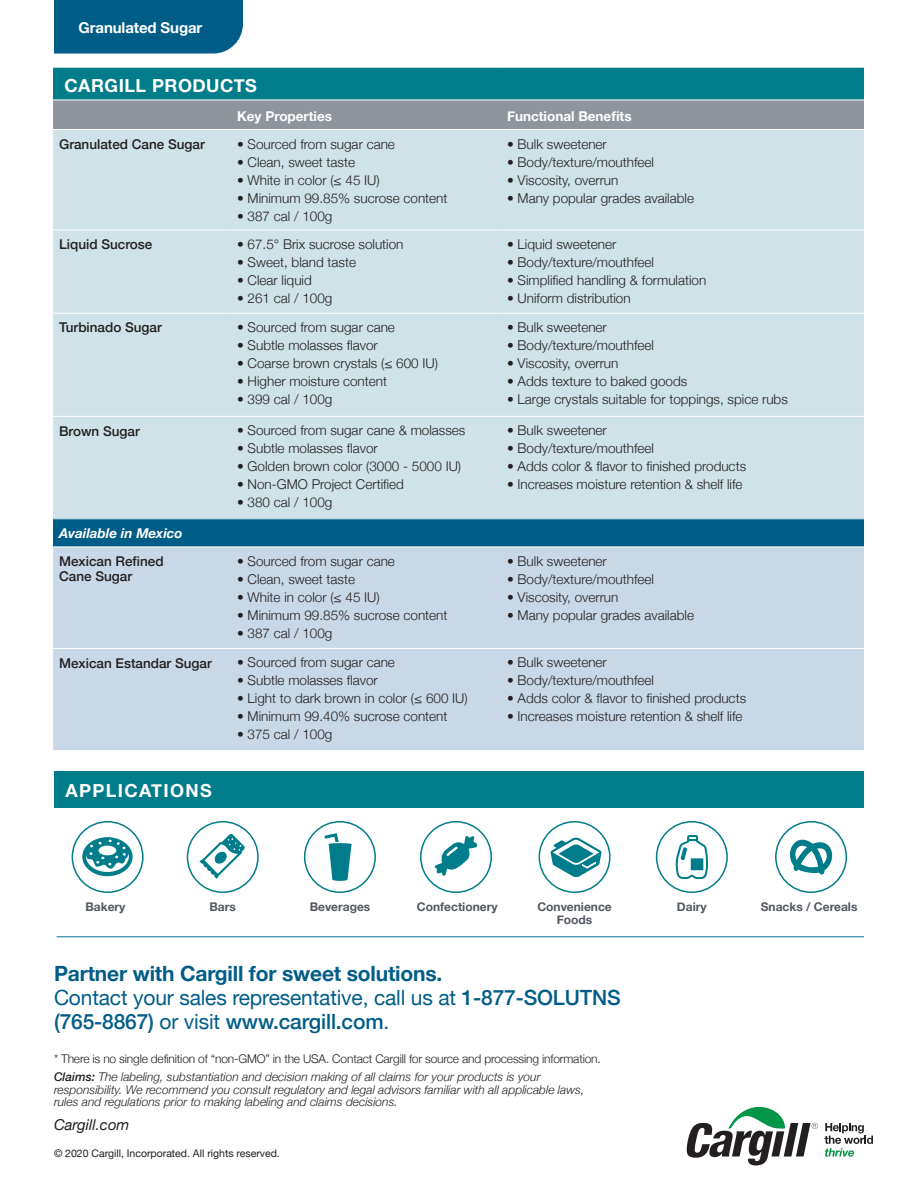
<style>
.page{position:relative;width:918px;height:1188px;background:#fff}
.page>*{position:absolute;margin:0;border:0;box-sizing:border-box;transform-origin:0 0}
.t1{font:21px/24px "Helvetica Neue";letter-spacing:-.01em;color:#005d87}
.t2{font:700 21px "Helvetica Neue";letter-spacing:-.01em;color:#005d87}
.t3{font:700 18px "Helvetica Neue";letter-spacing:.025em;color:#fff}
.t4{font:700 18px "Helvetica Neue";letter-spacing:.075em;color:#fff}
.t5{font:700 15px "Helvetica Neue";letter-spacing:-.01em;color:#fff}
.t6{font:italic 15px "Helvetica Neue";color:#231f20}
.t7{font:300 13.5px "Helvetica Neue";color:#231f20}
.t8{font:500 13.5px/15px "Helvetica Neue";color:#231f20}
.t9{font:700 13.5px "Helvetica Neue";color:#fff}
.t10{font:italic 700 13.5px "Helvetica Neue";color:#fff}
.FOOTNOTES{font:italic 300 12px/12.8px "Helvetica Neue";color:#231f20}
.t11{font:300 12px "Helvetica Neue";letter-spacing:-.015em;color:#231f20}
.t12{font:700 12px/13.5px "Helvetica Neue";color:#535860;text-align:center}
.FOOTNOTES-2{font:10.5px "Helvetica Neue";color:#231f20}
.s1{font-weight:500}
</style>
<div class="page">
<div style="left:54px;top:0;width:189px;height:54px;background:#005d87"></div>
<svg style="left:686px;top:1107px;width:132px;height:59px"></svg>
<svg style="left:825px;top:1123px;width:48px;height:34px"></svg>
<div style="left:53px;top:67px;width:811px;height:33px;background:#007c8a"></div>
<div style="left:53px;top:101px;width:811px;height:28px;background:#8f959d"></div>
<div style="left:53px;top:130px;width:811px;height:388px;background:#cee2e7"></div>
<div style="left:53px;top:519px;width:811px;height:28px;background:#005d87"></div>
<div style="left:53px;top:548px;width:811px;height:202px;background:#c9d8e6"></div>
<hr style="left:53px;top:67px;width:178px;height:1px;background:#fff">
<hr style="left:231px;top:67px;width:270px;height:1px;background:#fff">
<hr style="left:501px;top:67px;width:363px;height:1px;background:#fff">
<hr style="left:53px;top:230px;width:178px;height:1px;background:#fff">
<hr style="left:231px;top:230px;width:270px;height:1px;background:#fff">
<hr style="left:501px;top:230px;width:363px;height:1px;background:#fff">
<hr style="left:53px;top:313px;width:178px;height:1px;background:#fff">
<hr style="left:231px;top:313px;width:270px;height:1px;background:#fff">
<hr style="left:501px;top:313px;width:363px;height:1px;background:#fff">
<hr style="left:53px;top:416px;width:178px;height:1px;background:#fff">
<hr style="left:231px;top:416px;width:270px;height:1px;background:#fff">
<hr style="left:501px;top:416px;width:363px;height:1px;background:#fff">
<hr style="left:53px;top:648px;width:178px;height:1px;background:#fff">
<hr style="left:231px;top:648px;width:270px;height:1px;background:#fff">
<hr style="left:501px;top:648px;width:363px;height:1px;background:#fff">
<div style="left:54px;top:771px;width:810px;height:37px;background:#007c8a"></div>
<div style="left:304px;top:821px;width:72px;height:72px;border:2px solid #007c8a;border-radius:50%"></div>
<svg style="left:324px;top:833px;width:28px;height:48px"></svg>
<div style="left:420px;top:821px;width:72px;height:72px;border:2px solid #007c8a;border-radius:50%"></div>
<svg style="left:435px;top:836px;width:42px;height:40px"></svg>
<div style="left:539px;top:821px;width:72px;height:72px;border:2px solid #007c8a;border-radius:50%"></div>
<svg style="left:550px;top:837px;width:52px;height:40px"></svg>
<hr style="left:57px;top:936px;width:807px;height:1px;background:#007c8a">
<div style="left:72px;top:821px;width:72px;height:72px;border:2px solid #007c8a;border-radius:50%"></div>
<svg style="left:82px;top:837px;width:51px;height:39px"></svg>
<div style="left:775px;top:821px;width:72px;height:72px;border:2px solid #007c8a;border-radius:50%"></div>
<svg style="left:790px;top:839px;width:42px;height:36px"></svg>
<div style="left:656px;top:821px;width:72px;height:72px;border:2px solid #007c8a;border-radius:50%"></div>
<svg style="left:675px;top:835px;width:33px;height:44px"></svg>
<div style="left:187px;top:821px;width:72px;height:72px;border:2px solid #007c8a;border-radius:50%"></div>
<svg style="left:199px;top:834px;width:46px;height:45px"></svg>
<p class="t5" style="left:79px;top:16px;width:125px">Granulated Sugar</p>
<p class="t3" style="left:65px;top:72px;width:194px">CARGILL PRODUCTS</p>
<p class="t9" style="left:237px;top:106px;width:96px">Key Properties</p>
<p class="t9" style="left:507px;top:106px;width:126px">Functional Benefits</p>
<p class="t8" style="left:59px;top:135px;width:147px">Granulated Cane Sugar</p>
<p class="t7" style="left:237px;top:133px;width:159px">• Sourced from sugar cane</p>
<p class="t7" style="left:237px;top:151px;width:120px">• Clean, sweet taste</p>
<p class="t7" style="left:237px;top:169px;width:144px">• White in color (≤ 45 IU)</p>
<p class="t7" style="left:237px;top:187px;width:212px">• Minimum 99.85% sucrose content</p>
<p class="t7" style="left:237px;top:205px;width:97px">• 387 cal / 100g</p>
<p class="t7" style="left:507px;top:133px;width:101px">• Bulk sweetener</p>
<p class="t7" style="left:507px;top:151px;width:149px">• Body/texture/mouthfeel</p>
<p class="t7" style="left:507px;top:169px;width:113px">• Viscosity, overrun</p>
<p class="t7" style="left:507px;top:187px;width:188px">• Many popular grades available</p>
<p class="t8" style="left:59px;top:236px;width:95px">Liquid Sucrose</p>
<p class="t7" style="left:237px;top:233px;width:168px">• 67.5° Brix sucrose solution</p>
<p class="t7" style="left:237px;top:251px;width:121px">• Sweet, bland taste</p>
<p class="t7" style="left:237px;top:269px;width:76px">• Clear liquid</p>
<p class="t7" style="left:237px;top:287px;width:97px">• 261 cal / 100g</p>
<p class="t8" style="left:59px;top:319px;width:104px">Turbinado Sugar</p>
<p class="t7" style="left:237px;top:317px;width:159px">• Sourced from sugar cane</p>
<p class="t7" style="left:237px;top:335px;width:142px">• Subtle molasses flavor</p>
<p class="t7" style="left:237px;top:353px;width:202px">• Coarse brown crystals (≤ 600 IU)</p>
<p class="t7" style="left:237px;top:371px;width:152px">• Higher moisture content</p>
<p class="t7" style="left:237px;top:389px;width:97px">• 399 cal / 100g</p>
<p class="t8" style="left:59px;top:422px;width:82px">Brown Sugar</p>
<p class="t7" style="left:237px;top:420px;width:230px">• Sourced from sugar cane &amp; molasses</p>
<p class="t7" style="left:237px;top:438px;width:142px">• Subtle molasses flavor</p>
<p class="t7" style="left:237px;top:456px;width:226px">• Golden brown color (3000 - 5000 IU)</p>
<p class="t7" style="left:237px;top:474px;width:168px">• Non-GMO Project Certified</p>
<p class="t7" style="left:237px;top:492px;width:97px">• 380 cal / 100g</p>
<p class="t10" style="left:59px;top:523px;width:125px">Available in Mexico</p>
<p class="t8" style="left:59px;top:553px;width:106px">Mexican Refined<br>Cane Sugar</p>
<p class="t7" style="left:237px;top:550px;width:159px">• Sourced from sugar cane</p>
<p class="t7" style="left:237px;top:568px;width:120px">• Clean, sweet taste</p>
<p class="t7" style="left:237px;top:586px;width:144px">• White in color (≤ 45 IU)</p>
<p class="t7" style="left:237px;top:604px;width:212px">• Minimum 99.85% sucrose content</p>
<p class="t7" style="left:237px;top:622px;width:97px">• 387 cal / 100g</p>
<p class="t8" style="left:59px;top:654px;width:154px">Mexican Estandar Sugar</p>
<p class="t7" style="left:237px;top:652px;width:159px">• Sourced from sugar cane</p>
<p class="t7" style="left:237px;top:670px;width:142px">• Subtle molasses flavor</p>
<p class="t7" style="left:237px;top:688px;width:232px">• Light to dark brown in color (≤ 600 IU)</p>
<p class="t7" style="left:237px;top:706px;width:212px">• Minimum 99.40% sucrose content</p>
<p class="t7" style="left:237px;top:724px;width:97px">• 375 cal / 100g</p>
<p class="t4" style="left:65px;top:776px;width:148px">APPLICATIONS</p>
<p class="t7" style="left:507px;top:233px;width:111px">• Liquid sweetener</p>
<p class="t7" style="left:507px;top:251px;width:149px">• Body/texture/mouthfeel</p>
<p class="t7" style="left:507px;top:269px;width:201px">• Simplified handling &amp; formulation</p>
<p class="t7" style="left:507px;top:287px;width:125px">• Uniform distribution</p>
<p class="t7" style="left:507px;top:317px;width:101px">• Bulk sweetener</p>
<p class="t7" style="left:507px;top:335px;width:149px">• Body/texture/mouthfeel</p>
<p class="t7" style="left:507px;top:353px;width:113px">• Viscosity, overrun</p>
<p class="t7" style="left:507px;top:371px;width:182px">• Adds texture to baked goods</p>
<p class="t7" style="left:507px;top:389px;width:282px">• Large crystals suitable for toppings, spice rubs</p>
<p class="t7" style="left:507px;top:420px;width:101px">• Bulk sweetener</p>
<p class="t7" style="left:507px;top:438px;width:149px">• Body/texture/mouthfeel</p>
<p class="t7" style="left:507px;top:456px;width:241px">• Adds color &amp; flavor to finished products</p>
<p class="t7" style="left:507px;top:474px;width:237px">• Increases moisture retention &amp; shelf life</p>
<p class="t7" style="left:507px;top:550px;width:101px">• Bulk sweetener</p>
<p class="t7" style="left:507px;top:568px;width:149px">• Body/texture/mouthfeel</p>
<p class="t7" style="left:507px;top:586px;width:113px">• Viscosity, overrun</p>
<p class="t7" style="left:507px;top:604px;width:188px">• Many popular grades available</p>
<p class="t7" style="left:507px;top:652px;width:101px">• Bulk sweetener</p>
<p class="t7" style="left:507px;top:670px;width:149px">• Body/texture/mouthfeel</p>
<p class="t7" style="left:507px;top:688px;width:241px">• Adds color &amp; flavor to finished products</p>
<p class="t7" style="left:507px;top:706px;width:237px">• Increases moisture retention &amp; shelf life</p>
<p class="t12" style="left:85px;top:900px;width:42px">Bakery</p>
<p class="t12" style="left:210px;top:900px;width:28px">Bars</p>
<p class="t12" style="left:310px;top:900px;width:62px">Beverages</p>
<p class="t12" style="left:417px;top:900px;width:82px">Confectionery</p>
<p class="t12" style="left:537px;top:900px;width:76px">Convenience<br>Foods</p>
<p class="t12" style="left:677px;top:900px;width:31px">Dairy</p>
<p class="t12" style="left:761px;top:900px;width:98px">Snacks / Cereals</p>
<p class="t2" style="left:54px;top:957px;width:390px">Partner with Cargill for sweet solutions.</p>
<p class="t1" style="left:54px;top:986px;width:568px">Contact your sales representative, call us at <span class="s1">1-877-SOLUTNS (765-8867)</span> or visit <span class="s1">www.cargill.com</span>.</p>
<p class="FOOTNOTES" style="left:54px;top:1069px;width:532px"><span class="s1">Claims:</span> The labeling, substantiation and decision making of all claims for your products is your responsibility. We recommend you consult regulatory and legal advisors familiar with all applicable laws, rules and regulations prior to making labeling and claims decisions.</p>
<p class="t11" style="left:54px;top:1049px;width:548px">* There is no single definition of “non-GMO” in the USA. Contact Cargill for source and processing information.</p>
<p class="t6" style="left:54px;top:1113px;width:77px">Cargill.com</p>
<p class="FOOTNOTES-2" style="left:54px;top:1145px;width:227px">© 2020 Cargill, Incorporated. All rights reserved.</p>
</div>
